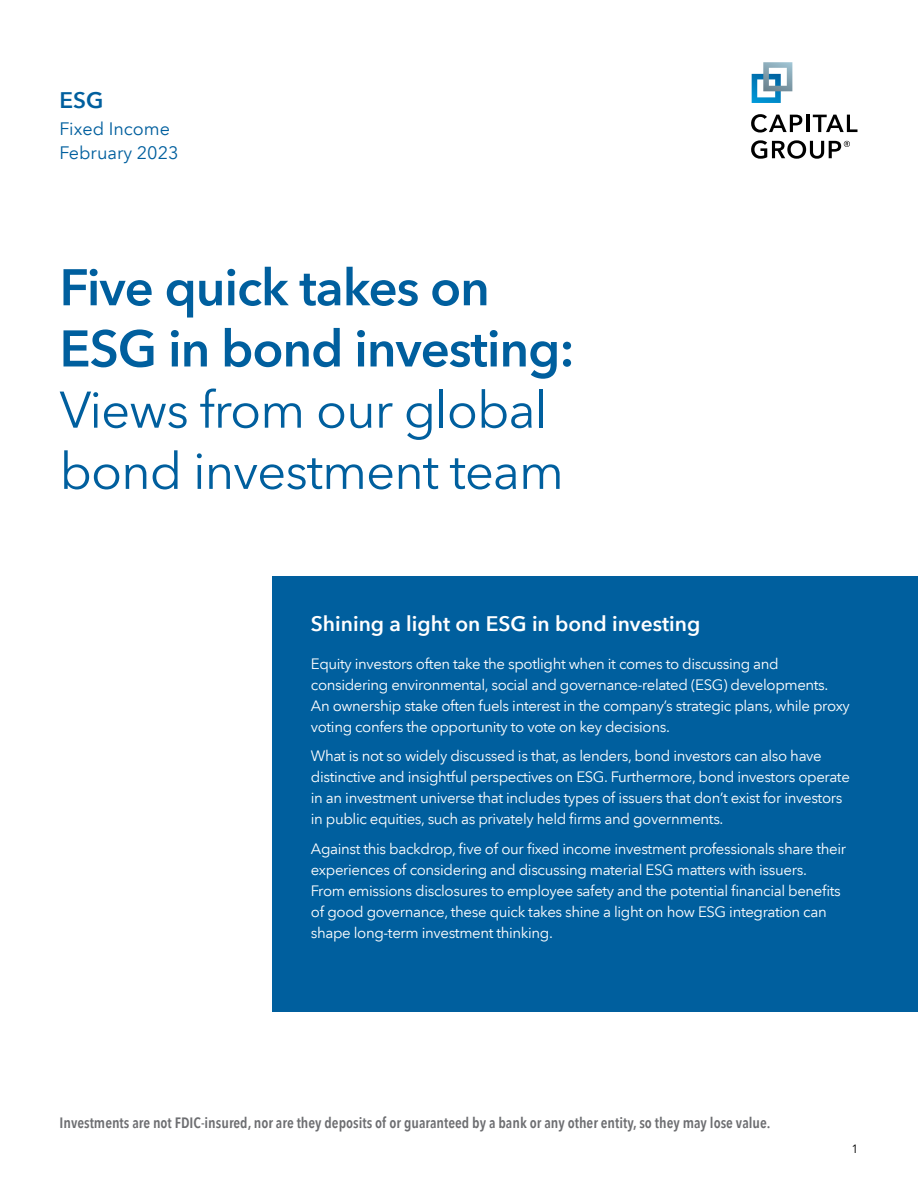
<style>
.page{position:relative;width:918px;height:1188px;background:#fff}
.page>*{position:absolute;margin:0;border:0;box-sizing:border-box;transform-origin:0 0}
.SubHead_H2{font:51px/61.2px "Avenir Next LT Com";letter-spacing:-.02em;color:#005f9e}
.Title_H1{font:600 22.5px "Avenir Next LT Com";color:#005f9e}
.t1{font:600 21px "Avenir Next LT Com";color:#fff}
.Title_H1-2{font:18px/24px "Avenir Next LT Com";color:#005f9e}
.Body_Copy{font:15px/21px "Avenir Next LT Com";letter-spacing:-.025em;color:#fff}
._11_10_Bank_hedge{font:600 condensed 15px "Avenir Next LT Com";color:#6d6e71}
.t2{font:12px "Avenir Next LT Com";color:#000}
.s1{font-weight:600}
</style>
<div class="page">
<div style="left:273px;top:577px;width:645px;height:435px;background:#005f9e"></div>
<svg style="left:751px;top:114px;width:51px;height:19px"></svg>
<hr style="left:806px;top:115px;width:3px;height:17px;background:#000">
<svg style="left:813px;top:115px;width:44px;height:17px"></svg>
<svg style="left:751px;top:140px;width:99px;height:19px"></svg>
<svg style="left:752px;top:62px;width:40px;height:41px"></svg>
<h1 class="Title_H1" style="left:60px;top:86px;width:46px">ESG</h1>
<h1 class="Title_H1-2" style="left:60px;top:116px;width:121px">Fixed Income<br>February 2023</h1>
<h2 class="SubHead_H2" style="left:60px;top:257px;width:517px"><span class="s1">Five quick takes on<br>ESG in bond investing:<br></span>Views from our global bond investment team</h2>
<h3 class="t1" style="left:311px;top:611px;width:391px">Shining a light on ESG in bond investing</h3>
<p class="Body_Copy" style="left:311px;top:653px;width:541px">Equity investors often take the spotlight when it comes to discussing and considering environmental, social and governance-related (ESG) developments.<br>An ownership stake often fuels interest in the company’s strategic plans, while proxy voting confers the opportunity to vote on key decisions.</p>
<p class="Body_Copy" style="left:311px;top:746px;width:541px">What is not so widely discussed is that, as lenders, bond investors can also have distinctive and insightful perspectives on ESG. Furthermore, bond investors operate in an investment universe that includes types of issuers that don’t exist for investors in public equities, such as privately held firms and governments.</p>
<p class="Body_Copy" style="left:311px;top:838px;width:537px">Against this backdrop, five of our fixed income investment professionals share their experiences of considering and discussing material ESG matters with issuers.<br>From emissions disclosures to employee safety and the potential financial benefits of good governance, these quick takes shine a light on how ESG integration can shape long-term investment thinking.</p>
<p class="_11_10_Bank_hedge" style="left:60px;top:1113px;width:713px">Investments are not FDIC-insured, nor are they deposits of or guaranteed by a bank or any other entity, so they may lose value.</p>
<p class="t2" style="left:852px;top:1141px;width:8px">1</p>
</div>
